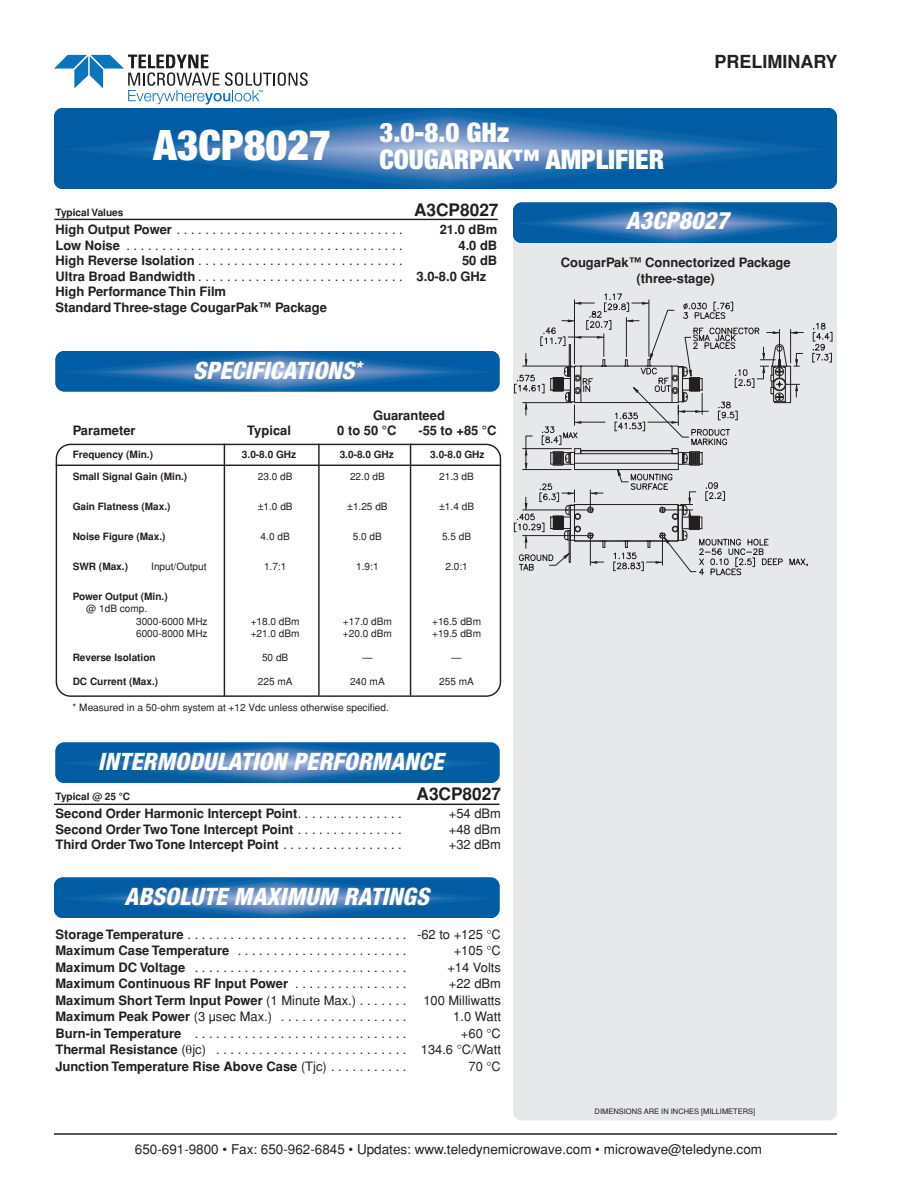
<style>
.page{position:relative;width:918px;height:1188px;background:#fff}
.page>*{position:absolute;margin:0;border:0;box-sizing:border-box;transform-origin:0 0}
.t1{font:900 condensed 27px/27.3px "Helvetica Neue";color:#fff}
.t2{font:italic 800 condensed 24px "Helvetica Neue";letter-spacing:.005em;color:#fff}
.t3{font:700 18px "Helvetica";color:#231f20}
.t4{font:700 17.25px "Helvetica";color:#231f20}
.t5{font:13.5px "Helvetica";color:#231f20}
.t6{font:12.9px/16.5px "Helvetica";color:#231f20}
.t7{font:700 12.9px/15.5px "Helvetica";color:#231f20;text-align:center}
.t8{font:10.05px/12.1px "Helvetica";color:#231f20}
.t9{font:700 10.05px "Helvetica";color:#231f20}
.t10{font:7.5px "Helvetica";color:#231f20}
.s1{font-weight:700}
.s2{font-weight:400}
</style>
<div class="page">
<svg style="left:54px;top:108px;width:783px;height:81px;background:#206bad"></svg>
<hr style="left:54px;top:1133px;width:783px;height:2px;background:#231f20">
<div style="left:513px;top:202px;width:324px;height:918px;background:#e7e8e9;border-radius:9px"></div>
<svg style="left:56px;top:351px;width:444px;height:41px;background:#226dae"></svg>
<svg style="left:56px;top:742px;width:444px;height:41px;background:#226dae"></svg>
<svg style="left:54px;top:878px;width:446px;height:40px;background:#216cad"></svg>
<svg style="left:513px;top:202px;width:324px;height:41px;background:#226dae"></svg>
<svg style="left:54px;top:55px;width:254px;height:49px"></svg>
<hr style="left:54px;top:219px;width:444px;height:1px;background:#231f20">
<svg style="left:56px;top:444px;width:445px;height:253px"></svg>
<hr style="left:56px;top:465px;width:445px;height:1px;background:#231f20">
<hr style="left:224px;top:444px;width:1px;height:253px;background:#231f20">
<hr style="left:318px;top:444px;width:2px;height:252px;background:#231f20">
<hr style="left:410px;top:444px;width:1px;height:252px;background:#231f20">
<hr style="left:54px;top:804px;width:446px;height:1px;background:#231f20">
<svg style="left:514px;top:293px;width:318px;height:282px"></svg>
<h1 class="t1" style="left:153px;top:121px;width:512px;text-indent:226px">3.0-8.0 GHz<br><sup>A3CP8027</sup> COUGARPAK™ AMPLIFIER</h1>
<h3 class="t3" style="left:714px;top:52px;width:125px">PRELIMINARY</h3>
<p class="t9" style="left:56px;top:207px;width:69px">Typical Values</p>
<h3 class="t4" style="left:414px;top:200px;width:86px">A3CP8027</h3>
<p class="t6" style="left:56px;top:221px;width:349px"><span class="s1">High Output Power</span> . . . . . . . . . . . . . . . . . . . . . . . . . . . . . . . .</p>
<p class="t7" style="left:440px;top:222px;width:59px">21.0 dBm</p>
<p class="t6" style="left:55px;top:237px;width:349px"><span class="s1">Low Noise</span> . . . . . . . . . . . . . . . . . . . . . . . . . . . . . . . . . . . . . . .</p>
<p class="t7" style="left:458px;top:238px;width:40px">4.0 dB</p>
<p class="t6" style="left:55px;top:253px;width:349px"><span class="s1">High Reverse Isolation</span> . . . . . . . . . . . . . . . . . . . . . . . . . . . . .</p>
<p class="t7" style="left:55px;top:253px;width:443px;text-align:left;text-indent:407px">50 dB Ultra Broad Bandwidth <span class="s2">. . . . . . . . . . . . . . . . . . . . . . . . . . . . .</span> 3.0-8.0 GHz High Performance Thin Film<br>Standard Three-stage CougarPak™ Package</p>
<h2 class="t2" style="left:193px;top:361px;width:170px">SPECIFICATIONS<sup>*</sup></h2>
<p class="t7" style="left:373px;top:408px;width:73px">Guaranteed</p>
<p class="t7" style="left:73px;top:423px;width:64px">Parameter</p>
<p class="t7" style="left:247px;top:423px;width:45px">Typical</p>
<p class="t7" style="left:337px;top:423px;width:61px">0 to 50 °C</p>
<p class="t7" style="left:418px;top:423px;width:80px">-55 to +85 °C</p>
<p class="t9" style="left:73px;top:449px;width:82px">Frequency (Min.)</p>
<p class="t9" style="left:242px;top:449px;width:56px">3.0-8.0 GHz</p>
<p class="t9" style="left:340px;top:449px;width:56px">3.0-8.0 GHz</p>
<p class="t9" style="left:430px;top:449px;width:56px">3.0-8.0 GHz</p>
<p class="t9" style="left:73px;top:471px;width:116px">Small Signal Gain (Min.)</p>
<p class="t8" style="left:258px;top:470px;width:36px">23.0 dB</p>
<p class="t8" style="left:350px;top:470px;width:36px">22.0 dB</p>
<p class="t8" style="left:439px;top:470px;width:36px">21.3 dB</p>
<p class="t9" style="left:73px;top:501px;width:99px">Gain Flatness (Max.)</p>
<p class="t8" style="left:258px;top:501px;width:36px">±1.0 dB</p>
<p class="t8" style="left:347px;top:501px;width:42px">±1.25 dB</p>
<p class="t8" style="left:439px;top:501px;width:36px">±1.4 dB</p>
<p class="t9" style="left:73px;top:531px;width:94px">Noise Figure (Max.)</p>
<p class="t8" style="left:261px;top:531px;width:31px">4.0 dB</p>
<p class="t8" style="left:353px;top:531px;width:31px">5.0 dB</p>
<p class="t8" style="left:442px;top:531px;width:31px">5.5 dB</p>
<p class="t9" style="left:73px;top:561px;width:57px">SWR (Max.)</p>
<p class="t8" style="left:151px;top:561px;width:57px">Input/Output</p>
<p class="t8" style="left:264px;top:561px;width:24px">1.7:1</p>
<p class="t8" style="left:356px;top:561px;width:24px">1.9:1</p>
<p class="t8" style="left:445px;top:561px;width:24px">2.0:1</p>
<p class="t9" style="left:73px;top:591px;width:97px">Power Output (Min.)</p>
<p class="t8" style="left:136px;top:603px;width:73px;text-indent:-50px">@ 1dB comp.<br>3000-6000 MHz</p>
<p class="t8" style="left:251px;top:615px;width:50px">+18.0 dBm</p>
<p class="t8" style="left:343px;top:615px;width:50px">+17.0 dBm</p>
<p class="t8" style="left:432px;top:615px;width:50px">+16.5 dBm</p>
<p class="t8" style="left:136px;top:627px;width:73px">6000-8000 MHz</p>
<p class="t8" style="left:251px;top:627px;width:50px">+21.0 dBm</p>
<p class="t8" style="left:343px;top:627px;width:50px">+20.0 dBm</p>
<p class="t8" style="left:432px;top:627px;width:50px">+19.5 dBm</p>
<p class="t9" style="left:73px;top:651px;width:85px">Reverse Isolation</p>
<p class="t8" style="left:262px;top:651px;width:28px">50 dB</p>
<p class="t8" style="left:362px;top:651px;width:12px">—</p>
<p class="t8" style="left:452px;top:651px;width:12px">—</p>
<p class="t9" style="left:73px;top:676px;width:87px">DC Current (Max.)</p>
<p class="t8" style="left:258px;top:675px;width:36px">225 mA</p>
<p class="t8" style="left:350px;top:675px;width:36px">240 mA</p>
<p class="t8" style="left:439px;top:675px;width:36px">255 mA</p>
<p class="t8" style="left:73px;top:701px;width:318px">* Measured in a 50-ohm system at +12 Vdc unless otherwise specified.</p>
<h2 class="t2" style="left:98px;top:753px;width:347px">INTERMODULATION PERFORMANCE</h2>
<p class="t9" style="left:56px;top:791px;width:76px">Typical @ 25 °C</p>
<h3 class="t4" style="left:417px;top:784px;width:86px">A3CP8027</h3>
<p class="t7" style="left:56px;top:806px;width:348px">Second Order Harmonic Intercept Point<span class="s2">. . . . . . . . . . . . . . .</span></p>
<p class="t6" style="left:449px;top:805px;width:54px">+54 dBm</p>
<p class="t7" style="left:56px;top:821px;width:348px">Second Order Two Tone Intercept Point <span class="s2">. . . . . . . . . . . . . . .</span></p>
<p class="t6" style="left:449px;top:821px;width:54px">+48 dBm</p>
<p class="t7" style="left:56px;top:837px;width:348px">Third Order Two Tone Intercept Point <span class="s2">. . . . . . . . . . . . . . . . .</span></p>
<p class="t6" style="left:449px;top:836px;width:54px">+32 dBm</p>
<h2 class="t2" style="left:124px;top:888px;width:306px">ABSOLUTE MAXIMUM RATINGS</h2>
<p class="t6" style="left:56px;top:926px;width:447px"><span class="s1">Storage Temperature</span> . . . . . . . . . . . . . . . . . . . . . . . . . . . . . . . -62 to +125 °C<br><span class="s1">Maximum Case Temperature</span> . . . . . . . . . . . . . . . . . . . . . . . .</p>
<p class="t6" style="left:454px;top:943px;width:49px">+105 °C</p>
<p class="t6" style="left:56px;top:959px;width:353px"><span class="s1">Maximum DC Voltage</span> . . . . . . . . . . . . . . . . . . . . . . . . . . . . . .</p>
<p class="t6" style="left:447px;top:959px;width:55px">+14 Volts</p>
<p class="t7" style="left:56px;top:976px;width:353px">Maximum Continuous RF Input Power <span class="s2">. . . . . . . . . . . . . . . .</span></p>
<p class="t6" style="left:449px;top:976px;width:54px">+22 dBm</p>
<p class="t7" style="left:56px;top:993px;width:353px">Maximum Short Term Input Power <span class="s2">(1 Minute Max.) . . . . . . .</span></p>
<p class="t6" style="left:423px;top:992px;width:79px">100 Milliwatts</p>
<p class="t6" style="left:56px;top:1009px;width:353px"><span class="s1">Maximum Peak Power</span> (3 µsec Max.) . . . . . . . . . . . . . . . . . .</p>
<p class="t6" style="left:453px;top:1009px;width:49px">1.0 Watt</p>
<p class="t6" style="left:56px;top:1025px;width:353px"><span class="s1">Burn-in Temperature</span> . . . . . . . . . . . . . . . . . . . . . . . . . . . . . .</p>
<p class="t6" style="left:56px;top:1025px;width:447px;text-align:justify;text-indent:405px">+60 °C <span class="s1">Thermal Resistance</span> ( jc) . . . . . . . . . . . . . . . . . . . . . . . . . . . 134.6 °C/Watt <span class="s1">Junction Temperature Rise Above Case</span> (Tjc) . . . . . . . . . . .</p>
<p class="t6" style="left:469px;top:1058px;width:34px">70 °C</p>
<h2 class="t2" style="left:626px;top:212px;width:104px">A3CP8027</h2>
<p class="t7" style="left:561px;top:255px;width:231px">CougarPak™ Connectorized Package (three-stage)</p>
<p class="t10" style="left:595px;top:1107px;width:162px">DIMENSIONS ARE IN INCHES [MILLIMETERS]</p>
<p class="t5" style="left:135px;top:1141px;width:629px">650-691-9800 • Fax: 650-962-6845 • Updates: www.teledynemicrowave.com • microwave@teledyne.com</p>
</div>
